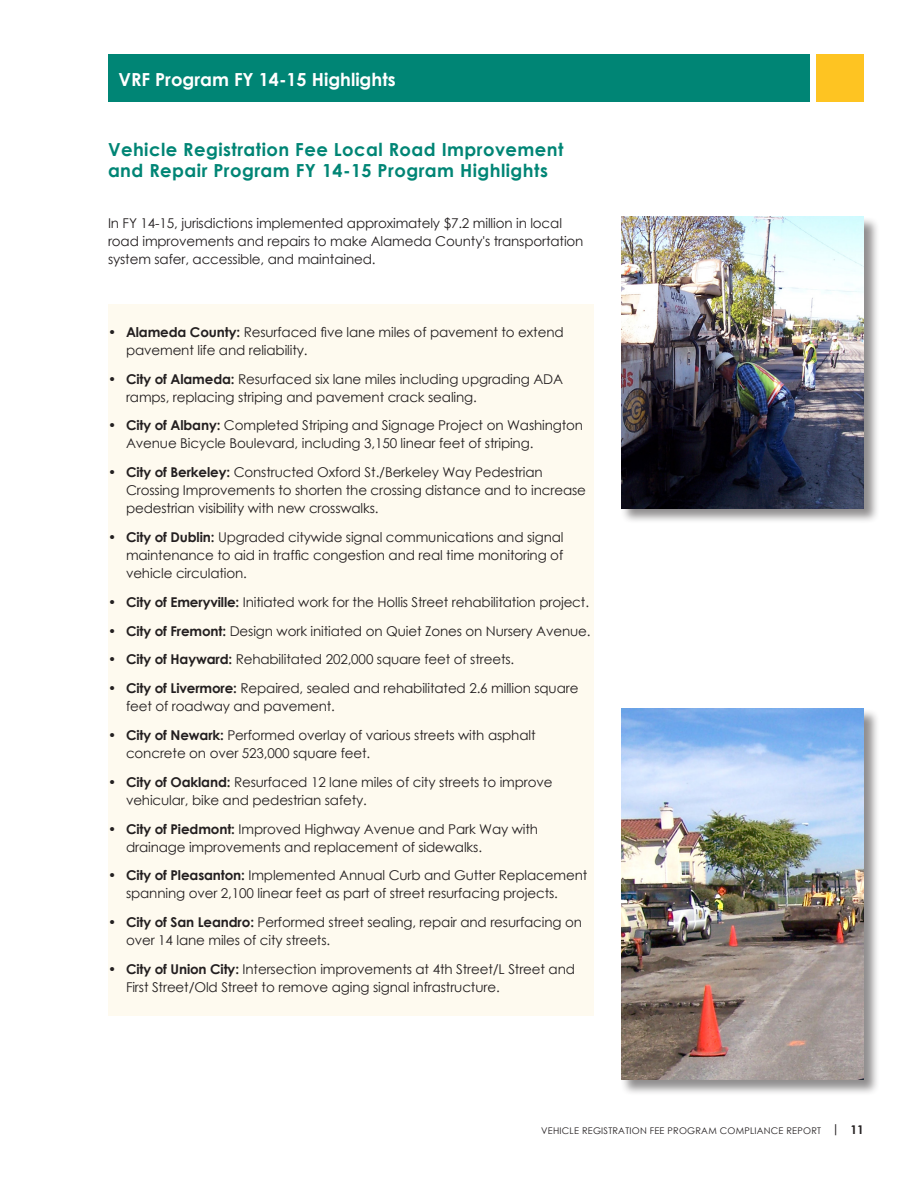
<style>
.page{position:relative;width:918px;height:1188px;background:#fff}
.page>*{position:absolute;margin:0;border:0;box-sizing:border-box;transform-origin:0 0}
.Orange_Head{font:700 18px/21px "Century Gothic";letter-spacing:.025em;color:#008575}
.t1{font:700 18px "Century Gothic";color:#fff}
.Text{font:13.5px/18px "Century Gothic";letter-spacing:-.01em;color:#231f20}
.TEXT{font:13.5px/18px "Century Gothic";letter-spacing:-.01em;color:#231f20}
.t2{font:9.15px "Century Gothic";letter-spacing:.025em;color:#231f20}
.s1{font-weight:700}
.s2{font-weight:700;font-size:12px}
</style>
<div class="page">
<div style="left:108px;top:54px;width:702px;height:47px;background:#008575"></div>
<div style="left:817px;top:54px;width:47px;height:47px;background:#fec422"></div>
<div style="left:620px;top:216px;width:260px;height:308px;background:#231f20;opacity:.5"></div>
<img style="left:621px;top:216px;width:243px;height:292px">
<div style="left:108px;top:305px;width:486px;height:711px;background:#fefaef"></div>
<div style="left:620px;top:708px;width:260px;height:388px;background:#231f20;opacity:.5"></div>
<img style="left:621px;top:708px;width:243px;height:372px">
<p class="t1" style="left:118px;top:65px;width:279px">VRF Program FY 14-15 Highlights</p>
<p class="Orange_Head" style="left:108px;top:138px;width:457px">Vehicle Registration Fee Local Road Improvement and Repair Program FY 14-15 Program Highlights</p>
<p class="TEXT" style="left:108px;top:214px;width:477px">In FY 14-15, jurisdictions implemented approximately $7.2 million in local road improvements and repairs to make Alameda County's transportation system safer, accessible, and maintained.</p>
<p class="Text" style="left:126px;top:323px;width:439px;text-indent:-18px">• <span class="s1">Alameda County:</span> Resurfaced five lane miles of pavement to extend pavement life and reliability.</p>
<p class="Text" style="left:126px;top:369px;width:439px;text-indent:-18px">• <span class="s1">City of Alameda:</span> Resurfaced six lane miles including upgrading ADA ramps, replacing striping and pavement crack sealing.</p>
<p class="Text" style="left:126px;top:416px;width:459px;text-indent:-18px">• <span class="s1">City of Albany:</span> Completed Striping and Signage Project on Washington<br>Avenue Bicycle Boulevard, including 3,150 linear feet of striping.</p>
<p class="Text" style="left:126px;top:463px;width:461px;text-indent:-18px">• <span class="s1">City of Berkeley:</span> Constructed Oxford St./Berkeley Way Pedestrian<br>Crossing Improvements to shorten the crossing distance and to increase pedestrian visibility with new crosswalks.</p>
<p class="Text" style="left:126px;top:528px;width:439px;text-align:justify;text-indent:-18px">• <span class="s1">City of Dublin:</span> Upgraded citywide signal communications and signal maintenance to aid in traffic congestion and real time monitoring of vehicle circulation.</p>
<p class="Text" style="left:108px;top:593px;width:483px">• <span class="s1">City of Emeryville:</span> Initiated work for the Hollis Street rehabilitation project.</p>
<p class="Text" style="left:108px;top:621px;width:484px">• <span class="s1">City of Fremont:</span> Design work initiated on Quiet Zones on Nursery Avenue.</p>
<p class="Text" style="left:108px;top:650px;width:408px">• <span class="s1">City of Hayward:</span> Rehabilitated 202,000 square feet of streets.</p>
<p class="Text" style="left:126px;top:679px;width:454px;text-indent:-18px">• <span class="s1">City of Livermore:</span> Repaired, sealed and rehabilitated 2.6 million square feet of roadway and pavement.</p>
<p class="Text" style="left:126px;top:726px;width:411px;text-indent:-18px">• <span class="s1">City of Newark:</span> Performed overlay of various streets with asphalt concrete on over 523,000 square feet.</p>
<p class="Text" style="left:126px;top:773px;width:428px;text-indent:-18px">• <span class="s1">City of Oakland:</span> Resurfaced 12 lane miles of city streets to improve vehicular, bike and pedestrian safety.</p>
<p class="Text" style="left:126px;top:819px;width:414px;text-indent:-18px">• <span class="s1">City of Piedmont:</span> Improved Highway Avenue and Park Way with drainage improvements and replacement of sidewalks.</p>
<p class="Text" style="left:126px;top:866px;width:463px;text-indent:-18px">• <span class="s1">City of Pleasanton:</span> Implemented Annual Curb and Gutter Replacement spanning over 2,100 linear feet as part of street resurfacing projects.</p>
<p class="Text" style="left:126px;top:913px;width:457px;text-indent:-18px">• <span class="s1">City of San Leandro:</span> Performed street sealing, repair and resurfacing on over 14 lane miles of city streets.</p>
<p class="Text" style="left:126px;top:960px;width:451px;text-indent:-18px">• <span class="s1">City of Union City:</span> Intersection improvements at 4th Street/L Street and<br>First Street/Old Street to remove aging signal infrastructure.</p>
<p class="t2" style="left:541px;top:1124px;width:324px">VEHICLE REGISTRATION FEE PROGRAM COMPLIANCE REPORT <span class="s2">| 11</span></p>
</div>
